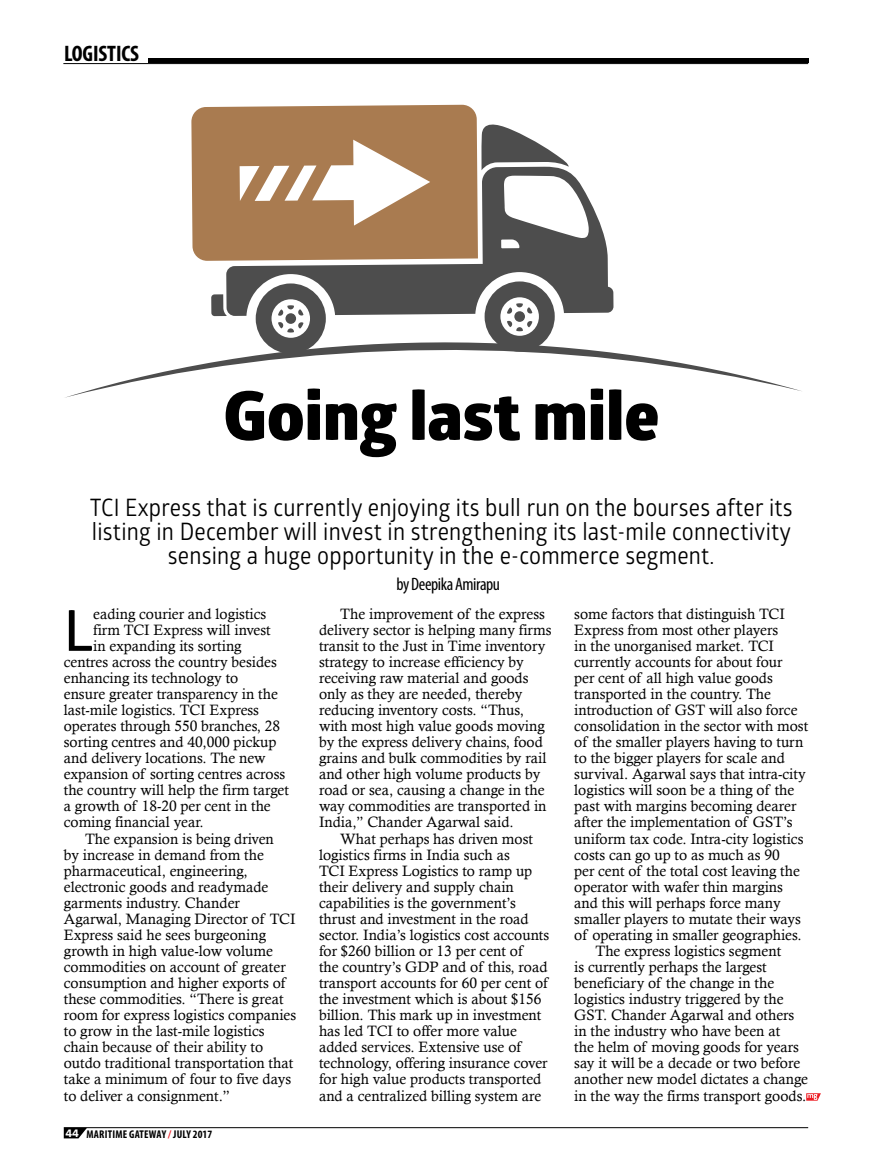
<style>
.page{position:relative;width:872px;height:1170px;background:#fff}
.page>*{position:absolute;margin:0;border:0;box-sizing:border-box;transform-origin:0 0}
.t1{font:800 67.5px "Glober";color:#000}
.t2{font:600 56.55px "Glober";color:#000}
.t3{font:24px/24px "Glober";letter-spacing:.01em;color:#000;text-align:center;scale:.92 1}
.t4{font:700 condensed 22.5px "Myriad Pro";letter-spacing:-.005em;color:#000}
.t5{font:condensed 18px "Myriad Pro";letter-spacing:-.025em;color:#000}
.t6{font:15px/16px "Calisto";color:#000}
.t7{font:700 condensed 11.25px "Myriad Pro";letter-spacing:.02em;color:#000}
.s1{font-family:"Proxima Nova";font-stretch:normal;color:#fff}
.s2{color:#ed1d24}
</style>
<div class="page">
<hr style="left:148px;top:58px;width:660px;height:4px;background:#000">
<hr style="left:63px;top:63px;width:745px;height:1px;background:#000">
<svg style="left:65px;top:342px;width:736px;height:56px"></svg>
<svg style="left:481px;top:124px;width:87px;height:42px"></svg>
<svg style="left:255px;top:316px;width:71px;height:38px"></svg>
<svg style="left:484px;top:316px;width:71px;height:36px"></svg>
<svg style="left:211px;top:166px;width:402px;height:150px;fill:#4d4d4d"></svg>
<svg style="left:191px;top:105px;width:287px;height:156px;background:#b58e6a"></svg>
<svg style="left:806px;top:1093px;width:15px;height:7px"></svg>
<hr style="left:64px;top:1127px;width:744px;height:1px;background:#000">
<svg style="left:64px;top:1127px;width:23px;height:11px"></svg>
<h3 class="t4" style="left:64px;top:39px;width:77px">LOGISTICS</h3>
<h1 class="t1" style="left:223px;top:365px;width:437px">Going last mile</h1>
<h3 class="t3" style="left:90px;top:494px;width:765px">TCI Express that is currently enjoying its bull run on the bourses after its listing in December will invest in strengthening its last-mile connectivity sensing a huge opportunity in the e-commerce segment.</h3>
<p class="t6" style="left:319px;top:605px;width:234px;text-indent:21px">The improvement of the express delivery sector is helping many firms transit to the Just in Time inventory strategy to increase efficiency by receiving raw material and goods only as they are needed, thereby reducing inventory costs. “Thus, with most high value goods moving by the express delivery chains, food grains and bulk commodities by rail and other high volume products by road or sea, causing a change in the way commodities are transported in India,” Chander Agarwal said.</p>
<p class="t6" style="left:319px;top:830px;width:232px;text-indent:21px">What perhaps has driven most logistics firms in India such as<br>TCI Express Logistics to ramp up their delivery and supply chain capabilities is the government’s thrust and investment in the road sector. India’s logistics cost accounts for $260 billion or 13 per cent of<br>the country’s GDP and of this, road transport accounts for 60 per cent of the investment which is about $156 billion. This mark up in investment has led TCI to offer more value added services. Extensive use of technology, offering insurance cover for high value products transported and a centralized billing system are</p>
<p class="t5" style="left:396px;top:573px;width:105px">by Deepika Amirapu</p>
<p class="t6" style="left:574px;top:605px;width:212px">some factors that distinguish TCI</p>
<p class="t6" style="left:574px;top:621px;width:205px">Express from most other players</p>
<p class="t6" style="left:574px;top:637px;width:201px">in the unorganised market. TCI</p>
<p class="t6" style="left:574px;top:653px;width:210px">currently accounts for about four</p>
<p class="t6" style="left:574px;top:669px;width:200px">per cent of all high value goods</p>
<p class="t6" style="left:574px;top:685px;width:198px">transported in the country. The</p>
<p class="t6" style="left:574px;top:701px;width:225px">introduction of GST will also force</p>
<p class="t6" style="left:574px;top:717px;width:235px">consolidation in the sector with most</p>
<p class="t6" style="left:574px;top:733px;width:230px">of the smaller players having to turn</p>
<p class="t6" style="left:574px;top:749px;width:212px">to the bigger players for scale and</p>
<p class="t6" style="left:574px;top:766px;width:233px">survival. Agarwal says that intra-city</p>
<p class="t6" style="left:574px;top:782px;width:222px">logistics will soon be a thing of the</p>
<p class="t6" style="left:574px;top:798px;width:224px">past with margins becoming dearer</p>
<p class="t6" style="left:574px;top:814px;width:220px">after the implementation of GST’s</p>
<p class="t6" style="left:574px;top:830px;width:231px">uniform tax code. Intra-city logistics</p>
<p class="t6" style="left:574px;top:846px;width:207px">costs can go up to as much as 90</p>
<p class="t6" style="left:574px;top:862px;width:227px">per cent of the total cost leaving the</p>
<p class="t6" style="left:574px;top:878px;width:210px">operator with wafer thin margins</p>
<p class="t6" style="left:574px;top:894px;width:208px">and this will perhaps force many</p>
<p class="t6" style="left:574px;top:910px;width:228px">smaller players to mutate their ways</p>
<p class="t6" style="left:574px;top:926px;width:229px">of operating in smaller geographies.</p>
<p class="t6" style="left:595px;top:942px;width:187px">The express logistics segment</p>
<p class="t6" style="left:574px;top:958px;width:194px">is currently perhaps the largest</p>
<p class="t6" style="left:574px;top:974px;width:201px">beneficiary of the change in the</p>
<p class="t6" style="left:574px;top:990px;width:211px">logistics industry triggered by the</p>
<p class="t6" style="left:574px;top:1006px;width:222px">GST. Chander Agarwal and others</p>
<p class="t6" style="left:574px;top:1022px;width:207px">in the industry who have been at</p>
<p class="t6" style="left:574px;top:1038px;width:226px">the helm of moving goods for years</p>
<p class="t6" style="left:574px;top:1054px;width:227px">say it will be a decade or two before</p>
<p class="t6" style="left:574px;top:1070px;width:235px">another new model dictates a change</p>
<p class="t6" style="left:574px;top:1087px;width:233px">in the way the firms transport goods.</p>
<h2 class="t2" style="left:64px;top:591px;width:31px">L</h2>
<p class="t6" style="left:93px;top:605px;width:175px">eading courier and logistics</p>
<p class="t6" style="left:93px;top:621px;width:179px">firm TCI Express will invest</p>
<p class="t6" style="left:93px;top:637px;width:150px">in expanding its sorting</p>
<p class="t6" style="left:64px;top:653px;width:214px">centres across the country besides</p>
<p class="t6" style="left:64px;top:669px;width:176px">enhancing its technology to</p>
<p class="t6" style="left:64px;top:685px;width:216px">ensure greater transparency in the</p>
<p class="t6" style="left:64px;top:701px;width:197px">last-mile logistics. TCI Express</p>
<p class="t6" style="left:64px;top:717px;width:218px">operates through 550 branches, 28</p>
<p class="t6" style="left:64px;top:733px;width:214px">sorting centres and 40,000 pickup</p>
<p class="t6" style="left:64px;top:749px;width:203px">and delivery locations. The new</p>
<p class="t6" style="left:64px;top:766px;width:223px">expansion of sorting centres across</p>
<p class="t6" style="left:64px;top:782px;width:227px">the country will help the firm target</p>
<p class="t6" style="left:64px;top:798px;width:208px">a growth of 18-20 per cent in the</p>
<p class="t6" style="left:64px;top:814px;width:141px">coming financial year.</p>
<p class="t6" style="left:85px;top:830px;width:190px">The expansion is being driven</p>
<p class="t6" style="left:64px;top:846px;width:202px">by increase in demand from the</p>
<p class="t6" style="left:64px;top:862px;width:185px">pharmaceutical, engineering,</p>
<p class="t6" style="left:64px;top:878px;width:206px">electronic goods and readymade</p>
<p class="t6" style="left:64px;top:894px;width:178px">garments industry. Chander</p>
<p class="t6" style="left:64px;top:910px;width:233px">Agarwal, Managing Director of TCI</p>
<p class="t6" style="left:64px;top:926px;width:204px">Express said he sees burgeoning</p>
<p class="t6" style="left:64px;top:942px;width:211px">growth in high value-low volume</p>
<p class="t6" style="left:64px;top:958px;width:223px">commodities on account of greater</p>
<p class="t6" style="left:64px;top:974px;width:223px">consumption and higher exports of</p>
<p class="t6" style="left:64px;top:990px;width:221px">these commodities. “There is great</p>
<p class="t6" style="left:64px;top:1006px;width:234px">room for express logistics companies</p>
<p class="t6" style="left:64px;top:1022px;width:202px">to grow in the last-mile logistics</p>
<p class="t6" style="left:64px;top:1038px;width:201px">chain because of their ability to</p>
<p class="t6" style="left:64px;top:1054px;width:231px">outdo traditional transportation that</p>
<p class="t6" style="left:64px;top:1070px;width:229px">take a minimum of four to five days</p>
<p class="t6" style="left:64px;top:1087px;width:168px">to deliver a consignment.”</p>
<p class="t7" style="left:66px;top:1127px;width:148px"><span class="s1">44</span> MARITIME GATEWAY <span class="s2">/</span> JULY 2017</p>
</div>
